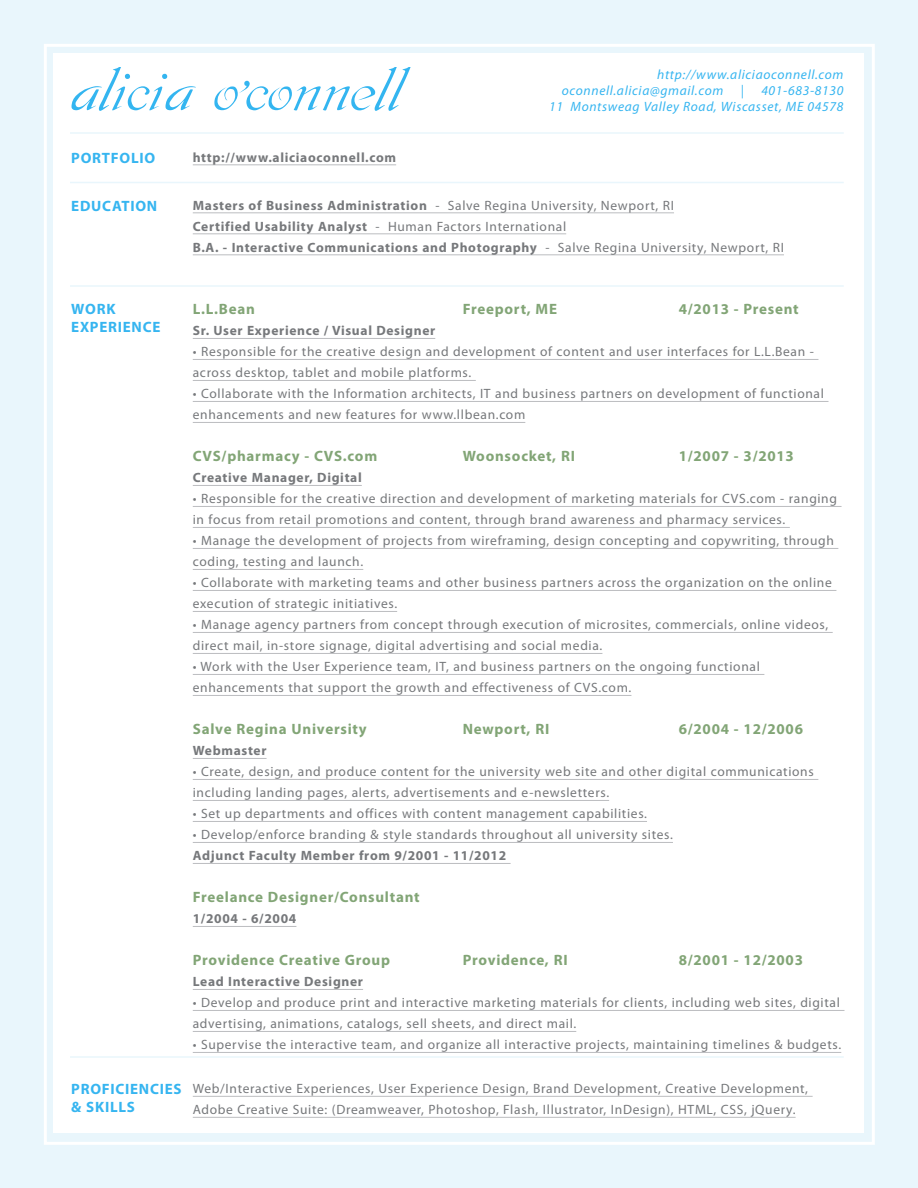
<style>
.page{position:relative;width:918px;height:1188px;background:#fff}
.page>*{position:absolute;margin:0;border:0;box-sizing:border-box;transform-origin:0 0}
.t1{font:72.3px "Dobkin";color:#33b5f0}
.t2{font:700 15px "Myriad Pro";letter-spacing:.05em;color:#82a576}
.t3{font:700 15px "Myriad Pro";letter-spacing:.05em;color:#36b5f0}
.t4{font:13.5px/21px "Myriad Pro";letter-spacing:.05em;color:#76787b}
.t5{font:700 13.5px "Myriad Pro";letter-spacing:.05em;color:#76787b}
.t6{font:italic 13.5px "Myriad Pro";letter-spacing:.05em;color:#36b5f0}
.s1{font-weight:700}
.s2{font-weight:400}
</style>
<div class="page">
<div style="left:1px;top:1px;width:916px;height:1186px;background:#e9f6fc"></div>
<div style="left:53px;top:53px;width:811px;height:1080px;background:#fff"></div>
<hr style="left:193px;top:164px;width:203px;height:1px;background:#bcbdc0">
<hr style="left:70px;top:182px;width:774px;height:1px;background:#e9f6fc">
<hr style="left:193px;top:212px;width:481px;height:1px;background:#bcbdc0">
<hr style="left:193px;top:233px;width:373px;height:1px;background:#bcbdc0">
<hr style="left:193px;top:254px;width:591px;height:1px;background:#bcbdc0">
<hr style="left:70px;top:285px;width:774px;height:2px;background:#e9f6fc">
<hr style="left:193px;top:338px;width:242px;height:1px;background:#bcbdc0">
<hr style="left:193px;top:359px;width:625px;height:1px;background:#bcbdc0">
<hr style="left:193px;top:380px;width:283px;height:1px;background:#bcbdc0">
<hr style="left:193px;top:401px;width:636px;height:1px;background:#bcbdc0">
<hr style="left:193px;top:422px;width:332px;height:1px;background:#bcbdc0">
<hr style="left:193px;top:485px;width:169px;height:1px;background:#bcbdc0">
<hr style="left:193px;top:506px;width:649px;height:1px;background:#bcbdc0">
<hr style="left:193px;top:527px;width:597px;height:1px;background:#bcbdc0">
<hr style="left:193px;top:548px;width:645px;height:1px;background:#bcbdc0">
<hr style="left:193px;top:569px;width:170px;height:1px;background:#bcbdc0">
<hr style="left:193px;top:590px;width:643px;height:1px;background:#bcbdc0">
<hr style="left:193px;top:611px;width:204px;height:1px;background:#bcbdc0">
<hr style="left:193px;top:632px;width:640px;height:1px;background:#bcbdc0">
<hr style="left:193px;top:653px;width:409px;height:1px;background:#bcbdc0">
<hr style="left:193px;top:674px;width:571px;height:1px;background:#bcbdc0">
<hr style="left:193px;top:695px;width:438px;height:1px;background:#bcbdc0">
<hr style="left:193px;top:758px;width:74px;height:1px;background:#bcbdc0">
<hr style="left:193px;top:779px;width:625px;height:1px;background:#bcbdc0">
<hr style="left:193px;top:800px;width:416px;height:1px;background:#bcbdc0">
<hr style="left:193px;top:821px;width:454px;height:1px;background:#bcbdc0">
<hr style="left:193px;top:842px;width:480px;height:1px;background:#bcbdc0">
<hr style="left:193px;top:863px;width:318px;height:1px;background:#bcbdc0">
<hr style="left:193px;top:926px;width:103px;height:1px;background:#bcbdc0">
<hr style="left:193px;top:989px;width:170px;height:1px;background:#bcbdc0">
<hr style="left:193px;top:1010px;width:652px;height:1px;background:#bcbdc0">
<hr style="left:193px;top:1031px;width:383px;height:1px;background:#bcbdc0">
<hr style="left:193px;top:1052px;width:648px;height:1px;background:#bcbdc0">
<hr style="left:70px;top:1056px;width:774px;height:2px;background:#e9f6fc">
<hr style="left:193px;top:1096px;width:620px;height:1px;background:#bcbdc0">
<hr style="left:193px;top:1117px;width:603px;height:1px;background:#bcbdc0">
<hr style="left:70px;top:132px;width:774px;height:2px;background:#e9f6fc">
<p class="t1" style="left:70px;top:58px;width:333px">alicia o’connell</p>
<p class="t6" style="left:657px;top:66px;width:188px">http://www.aliciaoconnell.com</p>
<p class="t6" style="left:562px;top:82px;width:163px">oconnell.alicia@gmail.com</p>
<p class="t6" style="left:741px;top:82px;width:4px">|</p>
<p class="t6" style="left:761px;top:82px;width:84px">401-683-8130</p>
<p class="t6" style="left:549px;top:98px;width:296px">11 Montsweag Valley Road, Wiscasset, ME 04578</p>
<p class="t3" style="left:71px;top:148px;width:85px">PORTFOLIO</p>
<p class="t5" style="left:193px;top:148px;width:205px">http://www.aliciaoconnell.com</p>
<p class="t3" style="left:71px;top:196px;width:87px">EDUCATION</p>
<p class="t4" style="left:193px;top:195px;width:483px"><span class="s1">Masters of Business Administration</span> - Salve Regina University, Newport, RI</p>
<p class="t4" style="left:193px;top:216px;width:375px"><span class="s1">Certified Usability Analyst</span> - Human Factors International</p>
<p class="t5" style="left:193px;top:238px;width:593px">B.A. - Interactive Communications and Photography <span class="s2">- Salve Regina University, Newport, RI</span></p>
<p class="t3" style="left:71px;top:300px;width:46px">WORK</p>
<p class="t3" style="left:71px;top:318px;width:91px">EXPERIENCE</p>
<p class="t2" style="left:193px;top:300px;width:64px">L.L.Bean</p>
<p class="t2" style="left:463px;top:300px;width:96px">Freeport, ME</p>
<p class="t2" style="left:679px;top:300px;width:122px">4/2013 - Present</p>
<p class="t5" style="left:193px;top:322px;width:244px">Sr. User Experience / Visual Designer</p>
<p class="t4" style="left:193px;top:341px;width:623px">• Responsible for the creative design and development of content and user interfaces for L.L.Bean - across desktop, tablet and mobile platforms.</p>
<p class="t4" style="left:193px;top:383px;width:633px">• Collaborate with the Information architects, IT and business partners on development of functional enhancements and new features for www.llbean.com</p>
<p class="t2" style="left:193px;top:447px;width:186px">CVS/pharmacy - CVS.com</p>
<p class="t2" style="left:463px;top:447px;width:114px">Woonsocket, RI</p>
<p class="t2" style="left:679px;top:447px;width:117px">1/2007 - 3/2013</p>
<p class="t5" style="left:193px;top:469px;width:171px">Creative Manager, Digital</p>
<p class="t4" style="left:193px;top:488px;width:646px">• Responsible for the creative direction and development of marketing materials for CVS.com - ranging in focus from retail promotions and content, through brand awareness and pharmacy services.</p>
<p class="t4" style="left:193px;top:530px;width:643px">• Manage the development of projects from wireframing, design concepting and copywriting, through coding, testing and launch.</p>
<p class="t4" style="left:193px;top:572px;width:641px">• Collaborate with marketing teams and other business partners across the organization on the online execution of strategic initiatives.</p>
<p class="t4" style="left:193px;top:614px;width:637px">• Manage agency partners from concept through execution of microsites, commercials, online videos, direct mail, in-store signage, digital advertising and social media.</p>
<p class="t4" style="left:193px;top:656px;width:569px">• Work with the User Experience team, IT, and business partners on the ongoing functional enhancements that support the growth and effectiveness of CVS.com.</p>
<p class="t2" style="left:193px;top:720px;width:176px">Salve Regina University</p>
<p class="t2" style="left:463px;top:720px;width:88px">Newport, RI</p>
<p class="t2" style="left:679px;top:720px;width:126px">6/2004 - 12/2006</p>
<p class="t5" style="left:193px;top:742px;width:75px">Webmaster</p>
<p class="t4" style="left:193px;top:761px;width:623px">• Create, design, and produce content for the university web site and other digital communications including landing pages, alerts, advertisements and e-newsletters.</p>
<p class="t4" style="left:193px;top:803px;width:456px">• Set up departments and offices with content management capabilities.</p>
<p class="t4" style="left:193px;top:824px;width:482px">• Develop/enforce branding &amp; style standards throughout all university sites.</p>
<p class="t5" style="left:193px;top:847px;width:315px">Adjunct Faculty Member from 9/2001 - 11/2012</p>
<p class="t2" style="left:193px;top:888px;width:228px">Freelance Designer/Consultant</p>
<p class="t5" style="left:193px;top:910px;width:105px">1/2004 - 6/2004</p>
<p class="t2" style="left:193px;top:951px;width:199px">Providence Creative Group</p>
<p class="t2" style="left:463px;top:951px;width:106px">Providence, RI</p>
<p class="t2" style="left:679px;top:951px;width:126px">8/2001 - 12/2003</p>
<p class="t5" style="left:193px;top:973px;width:172px">Lead Interactive Designer</p>
<p class="t4" style="left:193px;top:992px;width:649px">• Develop and produce print and interactive marketing materials for clients, including web sites, digital advertising, animations, catalogs, sell sheets, and direct mail.</p>
<p class="t4" style="left:193px;top:1034px;width:650px">• Supervise the interactive team, and organize all interactive projects, maintaining timelines &amp; budgets.</p>
<p class="t3" style="left:71px;top:1080px;width:112px">PROFICIENCIES</p>
<p class="t3" style="left:71px;top:1098px;width:65px">&amp; SKILLS</p>
<p class="t4" style="left:193px;top:1078px;width:617px">Web/Interactive Experiences, User Experience Design, Brand Development, Creative Development,</p>
<p class="t4" style="left:193px;top:1099px;width:604px">Adobe Creative Suite: (Dreamweaver, Photoshop, Flash, Illustrator, InDesign), HTML, CSS, jQuery.</p>
</div>
